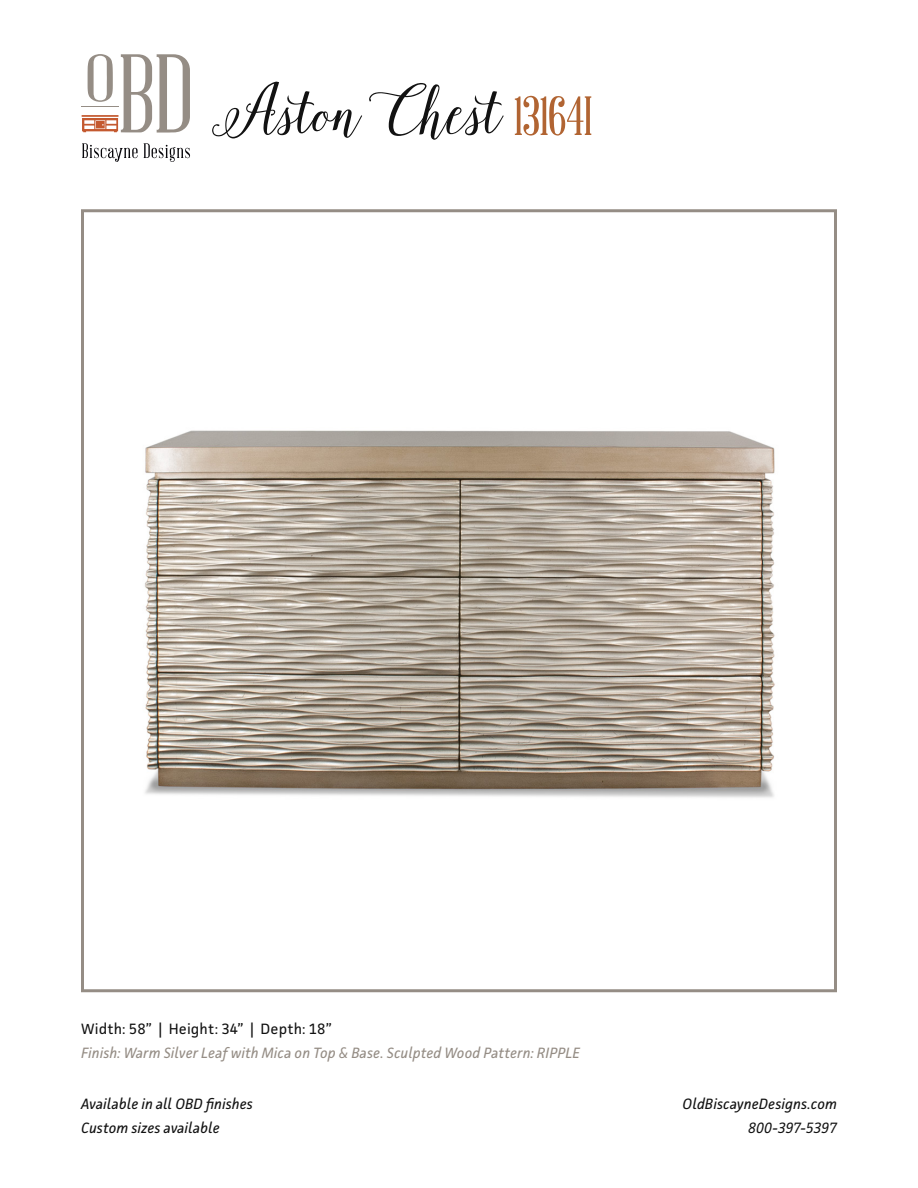
<style>
.page{position:relative;width:918px;height:1188px;background:#fff}
.page>*{position:absolute;margin:0;border:0;box-sizing:border-box;transform-origin:0 0}
.t1{font:93px "Isabella Script";color:#121212}
.t2{font:italic 15px "Facit";letter-spacing:.005em;color:#121212}
.t3{font:italic 15px "Facit";color:#958d85}
.t4{font:15px "Facit";letter-spacing:.005em;color:#121212}
.s1{font-family:"Abraham Lincoln";font-size:54px;color:#b16432}
</style>
<div class="page">
<svg style="left:82px;top:143px;width:56px;height:19px"></svg>
<svg style="left:144px;top:143px;width:46px;height:19px"></svg>
<svg style="left:81px;top:54px;width:109px;height:79px"></svg>
<img style="left:145px;top:430px;width:630px;height:368px">
<div style="left:81px;top:209px;width:756px;height:783px;border:3px solid #958d85"></div>
<p class="t1" style="left:215px;top:70px;width:378px">Aston Chest <span class="s1">13164I</span></p>
<p class="t4" style="left:81px;top:1019px;width:253px">Width: 58” | Height: 34” | Depth: 18”</p>
<p class="t3" style="left:81px;top:1043px;width:500px">Finish: Warm Silver Leaf with Mica on Top &amp; Base. Sculpted Wood Pattern: RIPPLE</p>
<p class="t2" style="left:81px;top:1094px;width:174px">Available in all OBD finishes</p>
<p class="t2" style="left:683px;top:1094px;width:156px">OldBiscayneDesigns.com</p>
<p class="t2" style="left:81px;top:1118px;width:140px">Custom sizes available</p>
<p class="t2" style="left:748px;top:1118px;width:90px">800-397-5397</p>
</div>
